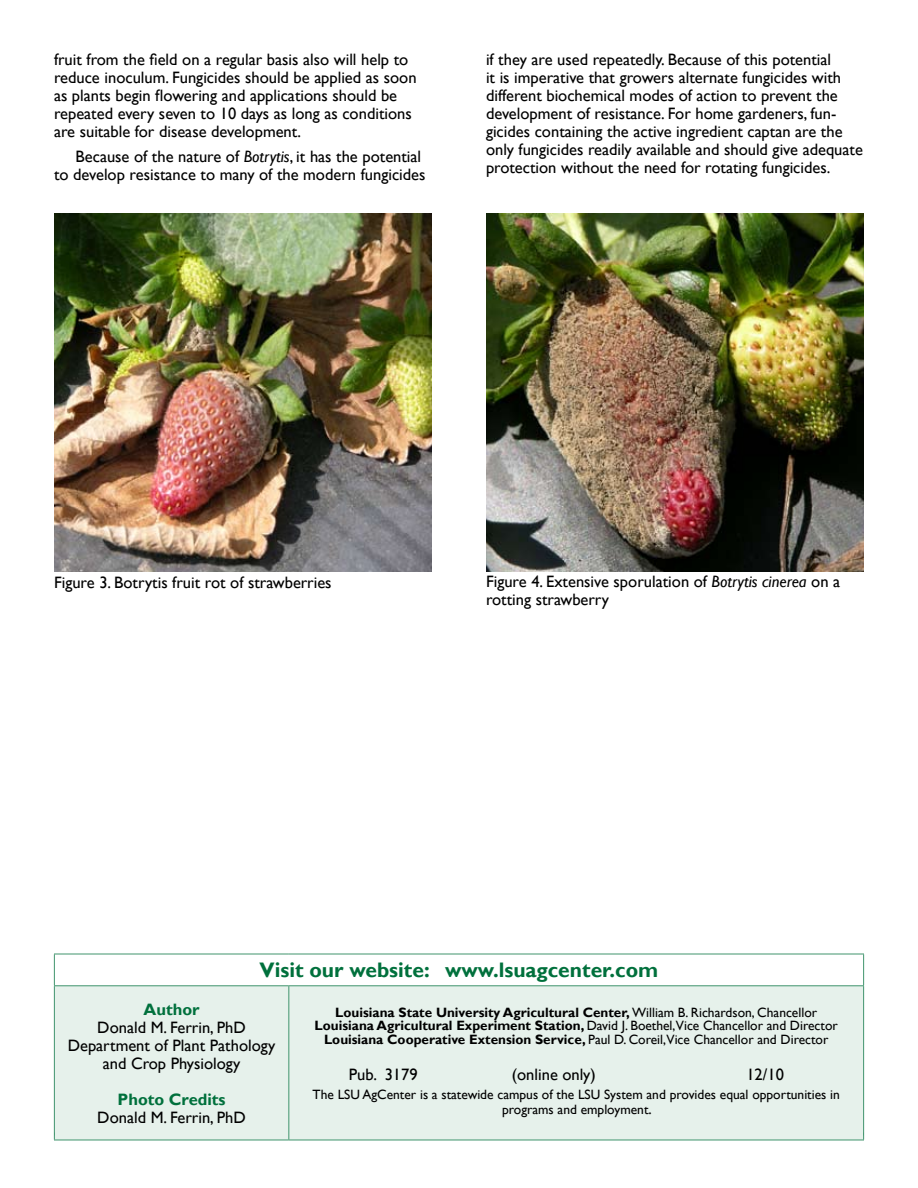
<style>
.page{position:relative;width:918px;height:1188px;background:#fff}
.page>*{position:absolute;margin:0;border:0;box-sizing:border-box;transform-origin:0 0}
.t1{font:700 21px "Gill Sans";color:#00703c}
.t2{font:16.5px/18px "Gill Sans";color:#000}
.t3{font:700 16.5px "Gill Sans";color:#00703c}
.t4{font:700 13.5px/13.5px "Gill Sans";color:#000;text-align:center}
.t5{font:13.5px/15px "Gill Sans";color:#000;text-align:center}
.s1{font-style:italic}
.s2{font-weight:400}
.s3{font-size:15px}
</style>
<div class="page">
<div style="left:55px;top:986px;width:808px;height:154px;background:#e6f1eb"></div>
<hr style="left:54px;top:954px;width:235px;height:1px;background:#40946d">
<hr style="left:54px;top:954px;width:1px;height:31px;background:#40946d">
<hr style="left:289px;top:954px;width:575px;height:1px;background:#40946d">
<hr style="left:863px;top:954px;width:1px;height:31px;background:#40946d">
<hr style="left:54px;top:985px;width:235px;height:1px;background:#40946d">
<hr style="left:54px;top:986px;width:1px;height:154px;background:#40946d">
<hr style="left:289px;top:985px;width:575px;height:1px;background:#40946d">
<hr style="left:288px;top:986px;width:1px;height:154px;background:#40946d">
<hr style="left:863px;top:986px;width:1px;height:154px;background:#40946d">
<hr style="left:54px;top:1140px;width:235px;height:1px;background:#40946d">
<hr style="left:289px;top:1140px;width:575px;height:1px;background:#40946d">
<img style="left:54px;top:214px;width:378px;height:358px">
<img style="left:486px;top:214px;width:378px;height:358px">
<p class="t2" style="left:54px;top:51px;width:364px">fruit from the field on a regular basis also will help to reduce inoculum. Fungicides should be applied as soon as plants begin flowering and applications should be repeated every seven to 10 days as long as conditions are suitable for disease development.</p>
<p class="t2" style="left:54px;top:148px;width:373px;text-align:right">Because of the nature of <span class="s1">Botrytis</span>, it has the potential<br>to develop resistance to many of the modern fungicides</p>
<p class="t2" style="left:486px;top:51px;width:378px">if they are used repeatedly. Because of this potential<br>it is imperative that growers alternate fungicides with different biochemical modes of action to prevent the development of resistance. For home gardeners, fun&shy;gicides containing the active ingredient captan are the only fungicides readily available and should give adequate protection without the need for rotating fungicides.</p>
<p class="t2" style="left:54px;top:574px;width:279px">Figure 3. Botrytis fruit rot of strawberries</p>
<p class="t2" style="left:486px;top:573px;width:356px">Figure 4. Extensive sporulation of <span class="s1">Botrytis cinerea</span> on a rotting strawberry</p>
<p class="t1" style="left:260px;top:957px;width:400px">Visit our website: www.lsuagcenter.com</p>
<p class="t3" style="left:144px;top:999px;width:58px">Author</p>
<p class="t2" style="left:68px;top:1018px;width:209px;text-align:center">Donald M. Ferrin, PhD<br>Department of Plant Pathology and Crop Physiology</p>
<p class="t3" style="left:118px;top:1089px;width:110px">Photo Credits</p>
<p class="t2" style="left:97px;top:1108px;width:150px">Donald M. Ferrin, PhD</p>
<p class="t4" style="left:315px;top:1006px;width:525px">Louisiana State University Agricultural Center, <span class="s2">William B. Richardson, Chancellor<br></span>Louisiana Agricultural Experiment Station, <span class="s2">David J. Boethel,Vice Chancellor and Director<br></span>Louisiana Cooperative Extension Service, <span class="s2">Paul D. Coreil,Vice Chancellor and Director</span></p>
<p class="t2" style="left:349px;top:1065px;width:70px">Pub. 3179</p>
<p class="t2" style="left:512px;top:1065px;width:85px">(online only)</p>
<p class="t2" style="left:746px;top:1065px;width:39px">12/10</p>
<p class="t5" style="left:313px;top:1087px;width:529px">The LSU AgCenter is a statewide campus of the LSU System and provides equal opportunities in programs and employment<span class="s3">.</span></p>
</div>
